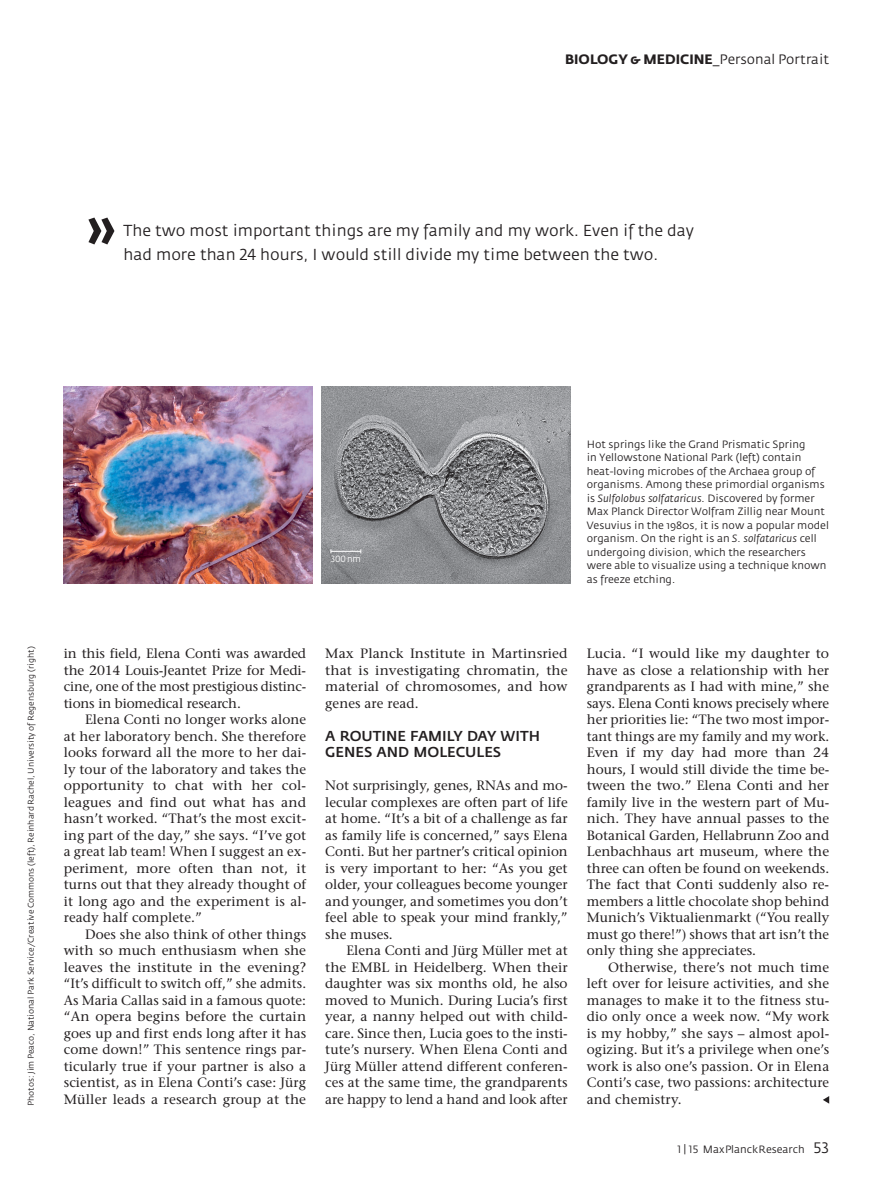
<style>
.page{position:relative;width:893px;height:1191px;background:#fff}
.page>*{position:absolute;margin:0;border:0;box-sizing:border-box;transform-origin:0 0}
.t1{font:500 60px "Fedra Sans";color:#231f20}
.t2{font:15.75px/24px "Fedra Sans";color:#231f20}
.t3{font:500 14.25px/16.5px "Fedra Sans";color:#231f20}
.t4{font:13.5px/16.5px "Stone Serif";color:#231f20;text-align:justify}
.t5{font:13.5px "Fedra Sans";color:#231f20}
.t6{font:10.5px/13.5px "Fedra Sans";color:#231f20}
.t7{font:9px "Fedra Sans Book SC";color:#fff}
.t8{font:8.25px "Fedra Sans";color:#231f20}
.s1{font-weight:700}
.s2{font-family:"Fedra Sans Book SC"}
.s3{font-family:"Fedra Sans"}
.s4{font-style:italic}
.s5{font-family:"Fedra Sans Book SC";font-size:15px}
</style>
<div class="page">
<svg style="left:823px;top:1096px;width:6px;height:7px"></svg>
<img style="left:322px;top:386px;width:249px;height:197px">
<img style="left:64px;top:386px;width:249px;height:197px">
<hr style="left:331px;top:551px;width:30px;height:1px;background:#fff">
<p class="t5" style="left:565px;top:54px;width:266px"><span class="s1">BIOLOGY &amp; MEDICINE</span>_Personal Portrait</p>
<p class="t1" style="left:87px;top:202px;width:31px">»</p>
<p class="t2" style="left:123px;top:220px;width:572px">The two most important things are my family and my work. Even if the day had more than <span class="s2">24</span> hours, I would still divide my time between the two.</p>
<p class="t7" style="left:331px;top:553px;width:32px">300 <span class="s3">nm</span></p>
<p class="t6" style="left:587px;top:438px;width:244px">Hot springs like the Grand Prismatic Spring<br>in Yellowstone National Park (left) contain heat-loving microbes of the Archaea group of organisms. Among these primordial organisms is <span class="s4">Sulfolobus solfataricus</span>. Discovered by former Max Planck Director Wolfram Zillig near Mount Vesuvius in the 1980s, it is now a popular model organism. On the right is an <span class="s4">S. solfataricus</span> cell undergoing division, which the researchers were able to visualize using a technique known as freeze etching.</p>
<p class="t8" style="left:28px;top:1106px;width:461px;rotate:-90deg">Photos: Jim Peaco, National Park Service/Creative Commons (left), Reinhard Rachel, University of Regensburg (right)</p>
<p class="t4" style="left:64px;top:646px;width:244px">in this field, Elena Conti was awarded</p>
<p class="t4" style="left:64px;top:663px;width:244px">the 2014 Louis-Jeantet Prize for Medi-</p>
<p class="t4" style="left:64px;top:679px;width:244px">cine, one of the most prestigious distinc-</p>
<p class="t4" style="left:64px;top:696px;width:179px">tions in biomedical research.</p>
<p class="t4" style="left:85px;top:712px;width:223px">Elena Conti no longer works alone</p>
<p class="t4" style="left:64px;top:729px;width:244px">at her laboratory bench. She therefore</p>
<p class="t4" style="left:64px;top:745px;width:244px">looks forward all the more to her dai-</p>
<p class="t4" style="left:64px;top:762px;width:244px">ly tour of the laboratory and takes the</p>
<p class="t4" style="left:64px;top:778px;width:244px">opportunity to chat with her col-</p>
<p class="t4" style="left:64px;top:795px;width:244px">leagues and find out what has and</p>
<p class="t4" style="left:64px;top:811px;width:244px">hasn’t worked. “That’s the most excit-</p>
<p class="t4" style="left:64px;top:828px;width:244px">ing part of the day,” she says. “I’ve got</p>
<p class="t4" style="left:64px;top:844px;width:244px">a great lab team! When I suggest an ex-</p>
<p class="t4" style="left:64px;top:861px;width:244px">periment, more often than not, it</p>
<p class="t4" style="left:64px;top:877px;width:244px">turns out that they already thought of</p>
<p class="t4" style="left:64px;top:894px;width:244px">it long ago and the experiment is al-</p>
<p class="t4" style="left:64px;top:910px;width:140px">ready half complete.”</p>
<p class="t4" style="left:85px;top:927px;width:223px">Does she also think of other things</p>
<p class="t4" style="left:64px;top:943px;width:244px">with so much enthusiasm when she</p>
<p class="t4" style="left:64px;top:960px;width:244px">leaves the institute in the evening?</p>
<p class="t4" style="left:64px;top:976px;width:244px">“It’s difficult to switch off,” she admits.</p>
<p class="t4" style="left:64px;top:993px;width:244px">As Maria Callas said in a famous quote:</p>
<p class="t4" style="left:64px;top:1009px;width:244px">“An opera begins before the curtain</p>
<p class="t4" style="left:64px;top:1026px;width:244px">goes up and first ends long after it has</p>
<p class="t4" style="left:64px;top:1042px;width:244px">come down!” This sentence rings par-</p>
<p class="t4" style="left:64px;top:1059px;width:244px">ticularly true if your partner is also a</p>
<p class="t4" style="left:64px;top:1075px;width:244px">scientist, as in Elena Conti’s case: Jürg</p>
<p class="t4" style="left:64px;top:1092px;width:244px">Müller leads a research group at the</p>
<p class="t4" style="left:325px;top:646px;width:244px">Max Planck Institute in Martinsried that is investigating chromatin, the material of chromosomes, and how genes are read.</p>
<p class="t3" style="left:325px;top:728px;width:216px">A ROUTINE FAMILY DAY WITH<br>GENES AND MOLECULES</p>
<p class="t4" style="left:325px;top:778px;width:244px">Not surprisingly, genes, RNAs and mo-</p>
<p class="t4" style="left:325px;top:795px;width:244px">lecular complexes are often part of life</p>
<p class="t4" style="left:325px;top:811px;width:244px">at home. “It’s a bit of a challenge as far</p>
<p class="t4" style="left:325px;top:828px;width:244px">as family life is concerned,” says Elena</p>
<p class="t4" style="left:325px;top:844px;width:244px">Conti. But her partner’s critical opinion</p>
<p class="t4" style="left:325px;top:861px;width:244px">is very important to her: “As you get</p>
<p class="t4" style="left:325px;top:877px;width:244px">older, your colleagues become younger</p>
<p class="t4" style="left:325px;top:894px;width:244px">and younger, and sometimes you don’t</p>
<p class="t4" style="left:325px;top:910px;width:244px">feel able to speak your mind frankly,”</p>
<p class="t4" style="left:325px;top:927px;width:69px">she muses.</p>
<p class="t4" style="left:347px;top:943px;width:223px">Elena Conti and Jürg Müller met at</p>
<p class="t4" style="left:325px;top:960px;width:244px">the EMBL in Heidelberg. When their</p>
<p class="t4" style="left:325px;top:976px;width:244px">daughter was six months old, he also</p>
<p class="t4" style="left:325px;top:993px;width:244px">moved to Munich. During Lucia’s first</p>
<p class="t4" style="left:325px;top:1009px;width:244px">year, a nanny helped out with child-</p>
<p class="t4" style="left:325px;top:1026px;width:244px">care. Since then, Lucia goes to the insti-</p>
<p class="t4" style="left:325px;top:1042px;width:244px">tute’s nursery. When Elena Conti and</p>
<p class="t4" style="left:325px;top:1059px;width:244px">Jürg Müller attend different conferen-</p>
<p class="t4" style="left:325px;top:1075px;width:244px">ces at the same time, the grandparents</p>
<p class="t4" style="left:325px;top:1092px;width:244px">are happy to lend a hand and look after</p>
<p class="t4" style="left:587px;top:646px;width:244px">Lucia. “I would like my daughter to</p>
<p class="t4" style="left:587px;top:663px;width:244px">have as close a relationship with her</p>
<p class="t4" style="left:587px;top:679px;width:244px">grandparents as I had with mine,” she</p>
<p class="t4" style="left:587px;top:696px;width:244px">says. Elena Conti knows precisely where</p>
<p class="t4" style="left:587px;top:712px;width:244px">her priorities lie: “The two most impor-</p>
<p class="t4" style="left:587px;top:729px;width:244px">tant things are my family and my work.</p>
<p class="t4" style="left:587px;top:745px;width:244px">Even if my day had more than 24</p>
<p class="t4" style="left:587px;top:762px;width:244px">hours, I would still divide the time be-</p>
<p class="t4" style="left:587px;top:778px;width:244px">tween the two.” Elena Conti and her</p>
<p class="t4" style="left:587px;top:795px;width:244px">family live in the western part of Mu-</p>
<p class="t4" style="left:587px;top:811px;width:244px">nich. They have annual passes to the</p>
<p class="t4" style="left:587px;top:828px;width:244px">Botanical Garden, Hellabrunn Zoo and</p>
<p class="t4" style="left:587px;top:844px;width:244px">Lenbachhaus art museum, where the</p>
<p class="t4" style="left:587px;top:861px;width:244px">three can often be found on weekends.</p>
<p class="t4" style="left:587px;top:877px;width:244px">The fact that Conti suddenly also re-</p>
<p class="t4" style="left:587px;top:894px;width:244px">members a little chocolate shop behind</p>
<p class="t4" style="left:587px;top:910px;width:244px">Munich’s Viktualienmarkt (“You really</p>
<p class="t4" style="left:587px;top:927px;width:244px">must go there!”) shows that art isn’t the</p>
<p class="t4" style="left:587px;top:943px;width:171px">only thing she appreciates.</p>
<p class="t4" style="left:608px;top:960px;width:223px">Otherwise, there’s not much time</p>
<p class="t4" style="left:587px;top:976px;width:244px">left over for leisure activities, and she</p>
<p class="t4" style="left:587px;top:993px;width:244px">manages to make it to the fitness stu-</p>
<p class="t4" style="left:587px;top:1009px;width:244px">dio only once a week now. “My work</p>
<p class="t4" style="left:587px;top:1026px;width:244px">is my hobby,” she says – almost apol-</p>
<p class="t4" style="left:587px;top:1042px;width:244px">ogizing. But it’s a privilege when one’s</p>
<p class="t4" style="left:587px;top:1059px;width:244px">work is also one’s passion. Or in Elena</p>
<p class="t4" style="left:587px;top:1075px;width:244px">Conti’s case, two passions: architecture</p>
<p class="t4" style="left:587px;top:1092px;width:96px">and chemistry.</p>
<p class="t6" style="left:677px;top:1143px;width:153px"><span class="s2">1 | 15</span> MaxPlanckResearch <span class="s5">53</span></p>
</div>
